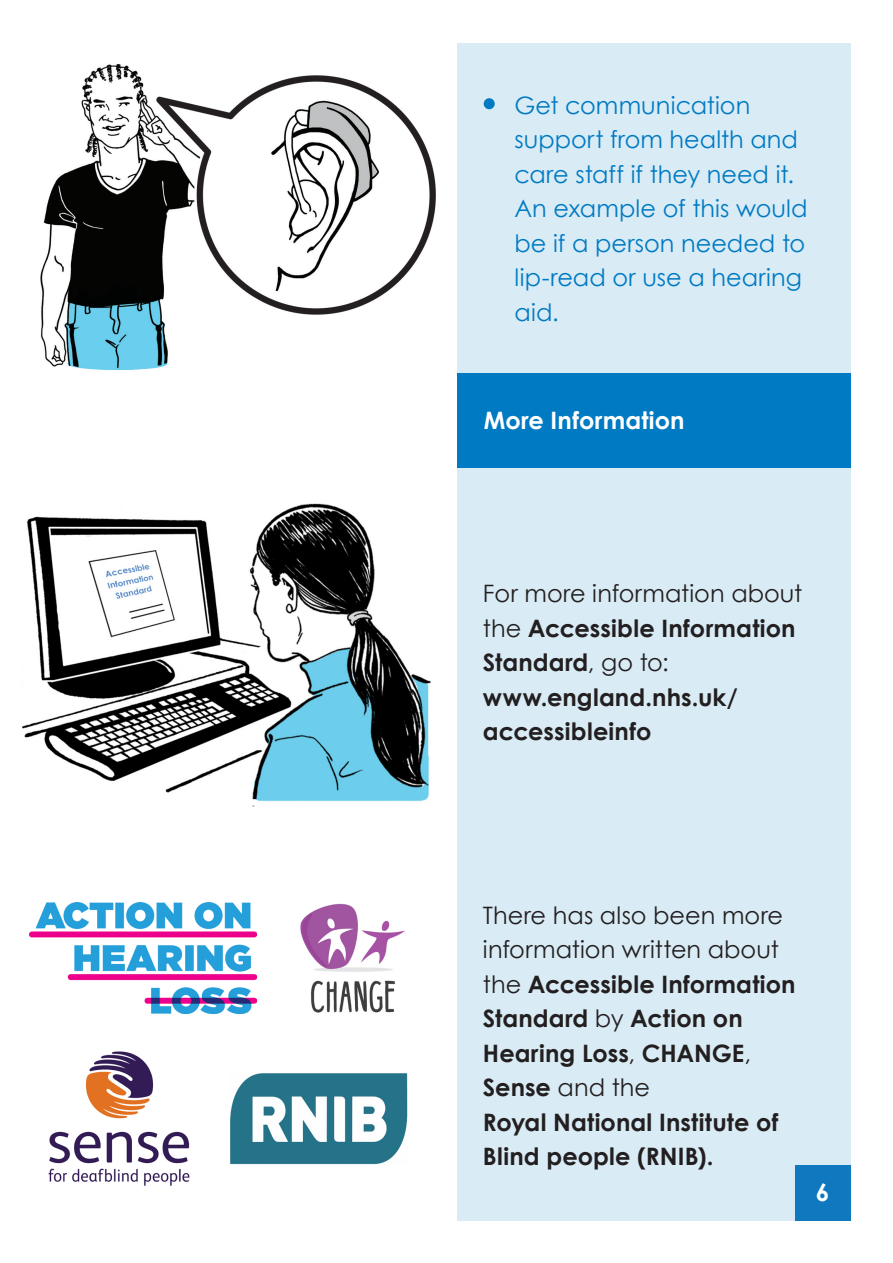
<style>
.page{position:relative;width:893px;height:1263px;background:#fff}
.page>*{position:absolute;margin:0;border:0;box-sizing:border-box;transform-origin:0 0}
.t1{font:700 24.3px "Century Gothic";color:#fff}
.t2{font:700 24px/34.5px "Century Gothic";letter-spacing:.005em;color:#231f20}
.t3{font:24px/34.5px "Century Gothic";color:#007ac2}
.t4{font:24px/34.5px "Century Gothic";color:#231f20}
.t5{font:700 24px "Century Gothic";letter-spacing:.01em;color:#fff}
.s1{font-weight:700}
.s2{font-weight:400}
</style>
<div class="page">
<div style="left:457px;top:43px;width:393px;height:1177px;background:#d9ebf5"></div>
<div style="left:484px;top:98px;width:11px;height:11px;background:#007ac2;border-radius:50%"></div>
<div style="left:457px;top:373px;width:393px;height:94px;background:#007ac2"></div>
<img style="left:40px;top:64px;width:396px;height:306px">
<img style="left:22px;top:503px;width:409px;height:303px">
<img style="left:30px;top:903px;width:226px;height:111px">
<img style="left:300px;top:903px;width:105px;height:110px">
<img style="left:48px;top:1051px;width:142px;height:135px">
<img style="left:230px;top:1073px;width:178px;height:91px">
<div style="left:795px;top:1165px;width:55px;height:55px;background:#1078bf"></div>
<p class="t3" style="left:514px;top:87px;width:295px">Get communication support from health and care staff if they need it.<br>An example of this would be if a person needed to lip-read or use a hearing aid.</p>
<p class="t5" style="left:484px;top:402px;width:202px">More Information</p>
<p class="t4" style="left:483px;top:576px;width:321px">For more information about the <span class="s1">Accessible Information<br>Standard</span>, go to:</p>
<p class="t2" style="left:483px;top:678px;width:256px">www.england.nhs.uk/ accessibleinfo</p>
<p class="t2" style="left:483px;top:897px;width:314px"><span class="s2">There has also been more information written about the</span> Accessible Information<br>Standard <span class="s2">by</span> Action on<br>Hearing Loss<span class="s2">,</span> CHANGE<span class="s2">,<br></span>Sense <span class="s2">and the</span></p>
<p class="t2" style="left:483px;top:1104px;width:297px">Royal National Institute of<br>Blind people (RNIB).</p>
<p class="t1" style="left:816px;top:1174px;width:15px">6</p>
</div>
